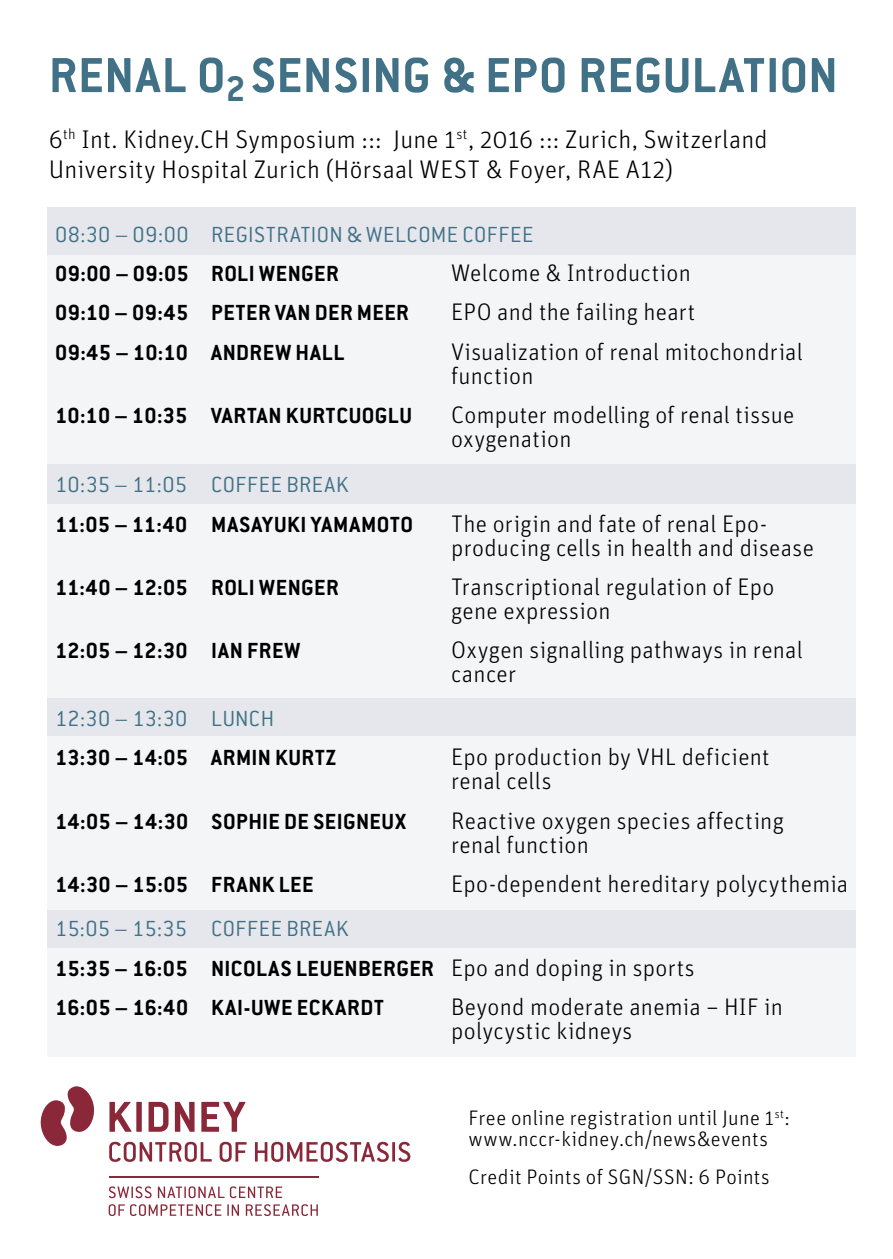
<style>
.page{position:relative;width:893px;height:1259px;background:#fff}
.page>*{position:absolute;margin:0;border:0;box-sizing:border-box;transform-origin:0 0}
.t1{font:700 54px "Conduit ITC Std";letter-spacing:.01em;color:#417187}
.t2{font:300 25.5px/30px "Unit";letter-spacing:.01em;color:#000}
.t3{font:300 24px/24px "Unit";letter-spacing:.01em;color:#000}
.t4{font:700 24px/39.3px "Conduit ITC Std";letter-spacing:.02em;color:#000}
.t5{font:300 24px "Conduit ITC Std";letter-spacing:.02em;color:#417187}
.t6{font:300 21px/21px "Unit";letter-spacing:.015em;color:#000}
.s1{font-weight:300;color:#417187}
.s2{font-family:"Unit";font-weight:300}
</style>
<div class="page">
<div style="left:47px;top:207px;width:808px;height:849px;background:#e5e7ec"></div>
<div style="left:4px;top:504px;width:889px;height:193px;background:#f4f5f7"></div>
<div style="left:4px;top:736px;width:889px;height:174px;background:#f4f5f7"></div>
<div style="left:13px;top:255px;width:880px;height:208px;background:#f4f5f7"></div>
<div style="left:2px;top:948px;width:891px;height:123px;background:#f4f5f7"></div>
<svg style="left:109px;top:1102px;width:23px;height:29px"></svg>
<div style="left:136px;top:1102px;width:6px;height:29px;background:#8a2738"></div>
<svg style="left:149px;top:1102px;width:20px;height:29px"></svg>
<svg style="left:175px;top:1102px;width:20px;height:29px"></svg>
<svg style="left:201px;top:1102px;width:44px;height:29px"></svg>
<svg style="left:40px;top:1086px;width:54px;height:60px"></svg>
<svg style="left:109px;top:1141px;width:103px;height:20px"></svg>
<svg style="left:220px;top:1141px;width:27px;height:20px"></svg>
<svg style="left:255px;top:1141px;width:134px;height:20px"></svg>
<hr style="left:392px;top:1142px;width:3px;height:19px;background:#8a2738">
<svg style="left:398px;top:1141px;width:12px;height:20px"></svg>
<svg style="left:109px;top:1186px;width:43px;height:12px"></svg>
<svg style="left:158px;top:1186px;width:28px;height:12px"></svg>
<svg style="left:189px;top:1186px;width:7px;height:12px"></svg>
<svg style="left:198px;top:1186px;width:84px;height:12px"></svg>
<svg style="left:110px;top:1204px;width:111px;height:12px"></svg>
<svg style="left:227px;top:1204px;width:12px;height:11px"></svg>
<svg style="left:246px;top:1204px;width:72px;height:12px"></svg>
<hr style="left:109px;top:1176px;width:210px;height:1px;background:#8a2738">
<h1 class="t1" style="left:49px;top:43px;width:790px">RENAL O<sub>2</sub> SENSING &amp; EPO REGULATION</h1>
<p class="t2" style="left:49px;top:124px;width:720px">6<sup>th</sup> Int. Kidney.CH Symposium ::: June 1<sup>st</sup>, 2016 ::: Zurich, Switzerland<br>University Hospital Zurich (Hörsaal WEST &amp; Foyer, RAE A12)</p>
<p class="t5" style="left:55px;top:220px;width:480px">08:30 – 09:00 REGISTRATION &amp; WELCOME COFFEE</p>
<p class="t4" style="left:55px;top:253px;width:285px">09:00 – 09:05 ROLI WENGER</p>
<p class="t3" style="left:451px;top:260px;width:241px">Welcome &amp; Introduction</p>
<p class="t4" style="left:55px;top:292px;width:355px">09:10 – 09:45 PETER VAN DER MEER</p>
<p class="t3" style="left:451px;top:300px;width:246px">EPO and the failing heart</p>
<p class="t4" style="left:55px;top:332px;width:291px">09:45 – 10:10 ANDREW HALL</p>
<p class="t3" style="left:451px;top:339px;width:353px">Visualization of renal mitochondrial function</p>
<p class="t4" style="left:55px;top:395px;width:359px">10:10 – 10:35 VARTAN KURTCUOGLU</p>
<p class="t3" style="left:451px;top:402px;width:345px">Computer modelling of renal tissue oxygenation</p>
<p class="t5" style="left:55px;top:470px;width:295px">10:35 – 11:05 COFFEE BREAK</p>
<p class="t4" style="left:55px;top:504px;width:360px">11:05 – 11:40 MASAYUKI YAMAMOTO</p>
<p class="t3" style="left:451px;top:511px;width:364px">The origin and fate of renal Epo&shy;producing cells in health and disease</p>
<p class="t4" style="left:55px;top:567px;width:285px">11:40 – 12:05 ROLI WENGER</p>
<p class="t3" style="left:451px;top:574px;width:325px">Transcriptional regulation of Epo gene expression</p>
<p class="t4" style="left:55px;top:630px;width:247px">12:05 – 12:30 IAN FREW</p>
<p class="t3" style="left:451px;top:638px;width:353px">Oxygen signalling pathways in renal cancer</p>
<p class="t5" style="left:55px;top:704px;width:220px">12:30 – 13:30 LUNCH</p>
<p class="t4" style="left:55px;top:737px;width:283px">13:30 – 14:05 ARMIN KURTZ</p>
<p class="t3" style="left:451px;top:745px;width:320px">Epo production by VHL deficient renal cells</p>
<p class="t4" style="left:55px;top:801px;width:353px">14:05 – 14:30 SOPHIE DE SEIGNEUX</p>
<p class="t3" style="left:451px;top:808px;width:334px">Reactive oxygen species affecting renal function</p>
<p class="t4" style="left:55px;top:864px;width:260px">14:30 – 15:05 FRANK LEE</p>
<p class="t3" style="left:451px;top:871px;width:399px">Epo-dependent hereditary polycythemia</p>
<p class="t4" style="left:55px;top:908px;width:641px"><span class="s1">15:05 – 15:35 COFFEE BREAK<br></span>15:35 – 16:05 NICOLAS LEUENBERGER <span class="s2">Epo and doping in sports<br></span>16:05 – 16:40 KAI-UWE ECKARDT</p>
<p class="t3" style="left:451px;top:994px;width:333px">Beyond moderate anemia – HIF in polycystic kidneys</p>
<p class="t6" style="left:468px;top:1106px;width:323px">Free online registration until June 1<sup>st</sup>: www.nccr-kidney.ch/news&amp;events</p>
<p class="t6" style="left:468px;top:1166px;width:303px">Credit Points of SGN/SSN: 6 Points</p>
</div>
